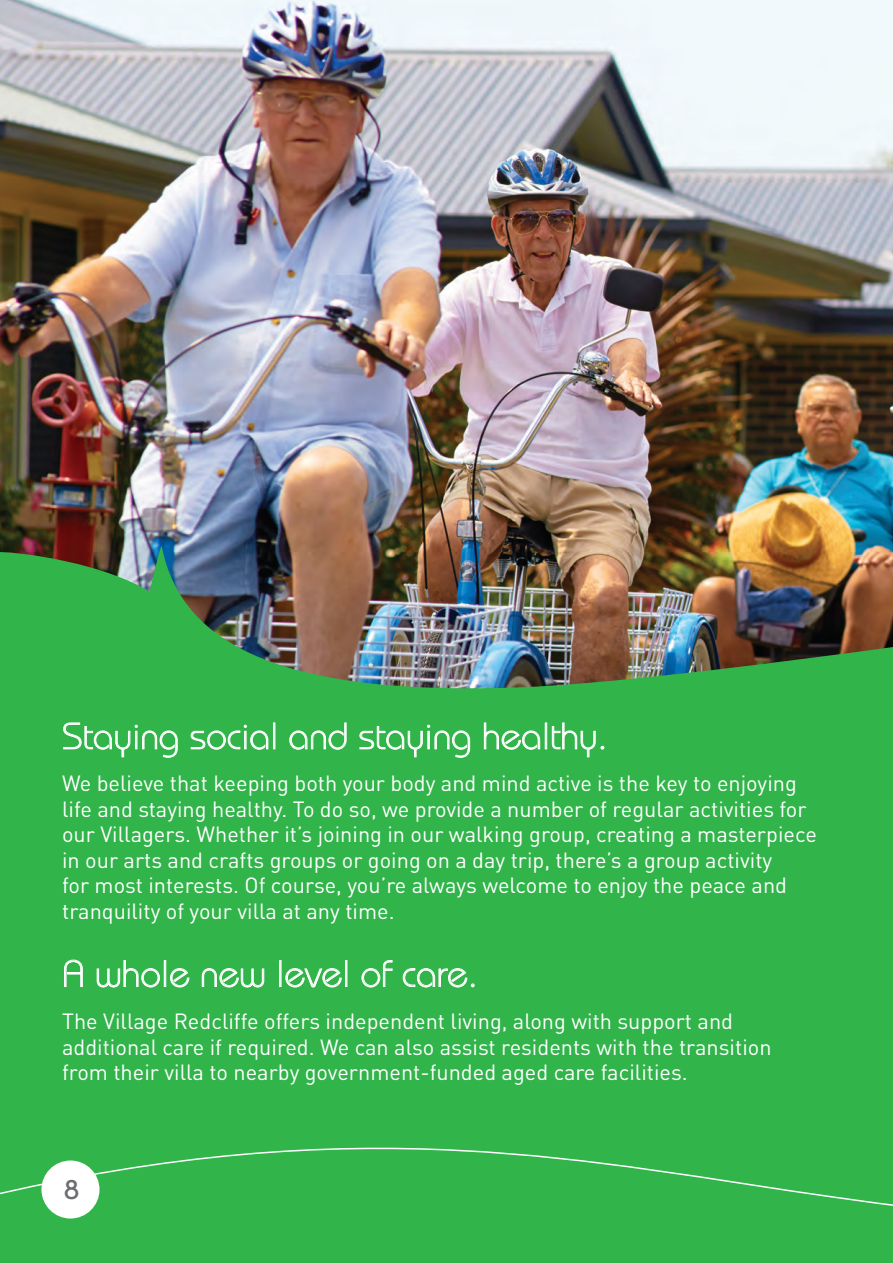
<style>
.page{position:relative;width:893px;height:1263px;background:#fff}
.page>*{position:absolute;margin:0;border:0;box-sizing:border-box;transform-origin:0 0}
.t1{font:300 37.05px "Bauhaus Std";color:#fff}
.t2{font:500 27px "Bauhaus Std";color:#6c6d70}
.t3{font:21.75px/25.5px "DIN";color:#fff}
</style>
<div class="page">
<img style="left:0;top:0;width:893px;height:512px">
<img style="left:0;top:512px;width:893px;height:573px">
<svg style="left:63px;top:722px;width:115px;height:36px;background:#53c067"></svg>
<svg style="left:191px;top:725px;width:77px;height:25px;background:#5dc370"></svg>
<div style="left:273px;top:723px;width:2px;height:26px;border:1px solid #fff"></div>
<svg style="left:289px;top:722px;width:58px;height:28px;background:#5ac26e"></svg>
<svg style="left:360px;top:725px;width:110px;height:33px;background:#55c16a"></svg>
<svg style="left:484px;top:722px;width:56px;height:28px;background:#5dc471"></svg>
<div style="left:545px;top:723px;width:2px;height:26px;border:1px solid #fff"></div>
<svg style="left:552px;top:722px;width:52px;height:35px;background:#51bf66"></svg>
<svg style="left:64px;top:960px;width:19px;height:27px"></svg>
<svg style="left:97px;top:960px;width:63px;height:27px;background:#5ac36e"></svg>
<div style="left:164px;top:960px;width:2px;height:27px;border:1px solid #fff"></div>
<svg style="left:170px;top:968px;width:19px;height:19px"></svg>
<svg style="left:202px;top:968px;width:62px;height:19px"></svg>
<div style="left:279px;top:960px;width:2px;height:27px;border:1px solid #fff"></div>
<svg style="left:285px;top:968px;width:57px;height:19px"></svg>
<div style="left:345px;top:960px;width:2px;height:27px;border:1px solid #fff"></div>
<svg style="left:362px;top:960px;width:31px;height:27px"></svg>
<svg style="left:403px;top:968px;width:71px;height:19px"></svg>
<div style="left:0;top:1085px;width:893px;height:178px;background:#31b44a"></div>
<h1 class="t1" style="left:62px;top:714px;width:547px">Staying social and staying healthy.</h1>
<p class="t3" style="left:62px;top:770px;width:756px">We believe that keeping both your body and mind active is the key to enjoying life and staying healthy. To do so, we provide a number of regular activities for our Villagers. Whether it’s joining in our walking group, creating a masterpiece in our arts and crafts groups or going on a day trip, there’s a group activity<br>for most interests. Of course, you’re always welcome to enjoy the peace and tranquility of your villa at any time.</p>
<h1 class="t1" style="left:62px;top:952px;width:417px">A whole new level of care.</h1>
<p class="t3" style="left:62px;top:1008px;width:711px">The Village Redcliffe offers independent living, along with support and additional care if required. We can also assist residents with the transition from their villa to nearby government-funded aged care facilities.</p>
<p class="t2" style="left:64px;top:1174px;width:17px">8</p>
</div>
